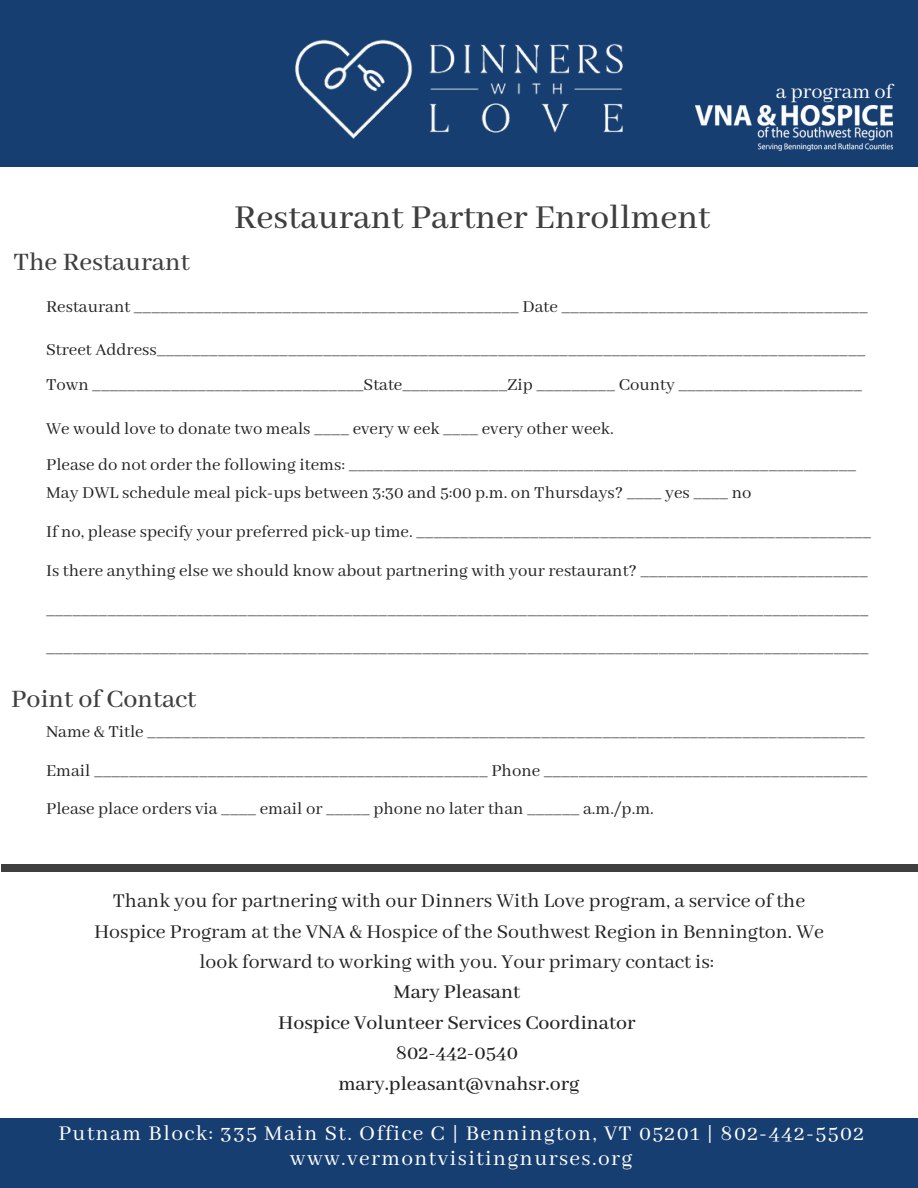
<style>
.page{position:relative;width:918px;height:1188px;background:#fff}
.page>*{position:absolute;margin:0;border:0;box-sizing:border-box;transform-origin:0 0}
.t1{font:500 37.35px "Abhaya Libre";color:#3f3f3f}
.t2{font:500 28.05px "Abhaya Libre";color:#3f3f3f}
.t3{font:23.4px/24.8px "Abhaya Libre";letter-spacing:.06em;color:#fff;text-align:center}
.t4{font:22.5px "Abhaya Libre";color:#fff}
.t5{font:21.75px/30.3px "Abhaya Libre";color:#222;text-align:center}
.t6{font:500 21.75px "Abhaya Libre";color:#222}
.t7{font:18.75px "Abhaya Libre";color:#222}
</style>
<div class="page">
<div style="left:0;top:1119px;width:918px;height:69px;background:#173e70"></div>
<div style="left:2px;top:864px;width:45px;height:8px;background:#3f3f3f"></div>
<div style="left:876px;top:864px;width:42px;height:8px;background:#3f3f3f"></div>
<div style="left:46px;top:864px;width:317px;height:8px;background:#3f3f3f"></div>
<div style="left:362px;top:864px;width:316px;height:8px;background:#3f3f3f"></div>
<div style="left:677px;top:864px;width:209px;height:8px;background:#3f3f3f"></div>
<div style="left:0;top:0;width:918px;height:167px;background:#173e70"></div>
<img style="left:295px;top:39px;width:328px;height:100px">
<img style="left:695px;top:106px;width:197px;height:45px">
<p class="t2" style="left:14px;top:247px;width:178px">The Restaurant</p>
<p class="t1" style="left:234px;top:196px;width:477px">Restaurant Partner Enrollment</p>
<p class="t4" style="left:776px;top:79px;width:118px">a program of</p>
<p class="t7" style="left:46px;top:297px;width:823px">Restaurant ____________________________________________ Date ___________________________________</p>
<p class="t7" style="left:46px;top:339px;width:821px">Street Address_________________________________________________________________________________</p>
<p class="t7" style="left:46px;top:374px;width:818px">Town _______________________________State____________Zip _________ County _____________________</p>
<p class="t7" style="left:46px;top:418px;width:569px">We would love to donate two meals ____ every w eek ____ every other week.</p>
<p class="t7" style="left:46px;top:454px;width:812px">Please do not order the following items: __________________________________________________________</p>
<p class="t7" style="left:46px;top:482px;width:707px">May DWL schedule meal pick-ups between 3:30 and 5:00 p.m. on Thursdays? ____ yes ____ no</p>
<p class="t7" style="left:46px;top:522px;width:827px">If no, please specify your preferred pick-up time. ____________________________________________________</p>
<p class="t7" style="left:46px;top:560px;width:823px">Is there anything else we should know about partnering with your restaurant? __________________________</p>
<p class="t7" style="left:46px;top:599px;width:824px">______________________________________________________________________________________________</p>
<p class="t7" style="left:46px;top:638px;width:824px">______________________________________________________________________________________________</p>
<p class="t2" style="left:11px;top:683px;width:187px">Point of Contact</p>
<p class="t7" style="left:46px;top:721px;width:820px">Name &amp; Title __________________________________________________________________________________</p>
<p class="t7" style="left:46px;top:760px;width:823px">Email _____________________________________________ Phone _____________________________________</p>
<p class="t7" style="left:46px;top:798px;width:609px">Please place orders via ____ email or _____ phone no later than ______ a.m./p.m.</p>
<p class="t5" style="left:94px;top:887px;width:731px">Thank you for partnering with our Dinners With Love program, a service of the<br>Hospice Program at the VNA &amp; Hospice of the Southwest Region in Bennington. We look forward to working with you. Your primary contact is:</p>
<p class="t6" style="left:393px;top:980px;width:128px">Mary Pleasant</p>
<p class="t6" style="left:278px;top:1011px;width:359px">Hospice Volunteer Services Coordinator</p>
<p class="t6" style="left:396px;top:1041px;width:124px">802-442-0540</p>
<p class="t6" style="left:338px;top:1071px;width:243px">mary.pleasant@vnahsr.org</p>
<p class="t3" style="left:58px;top:1122px;width:807px">Putnam Block: 335 Main St. Office C | Bennington, VT 05201 | 802-442-5502 www.vermontvisitingnurses.org</p>
</div>
